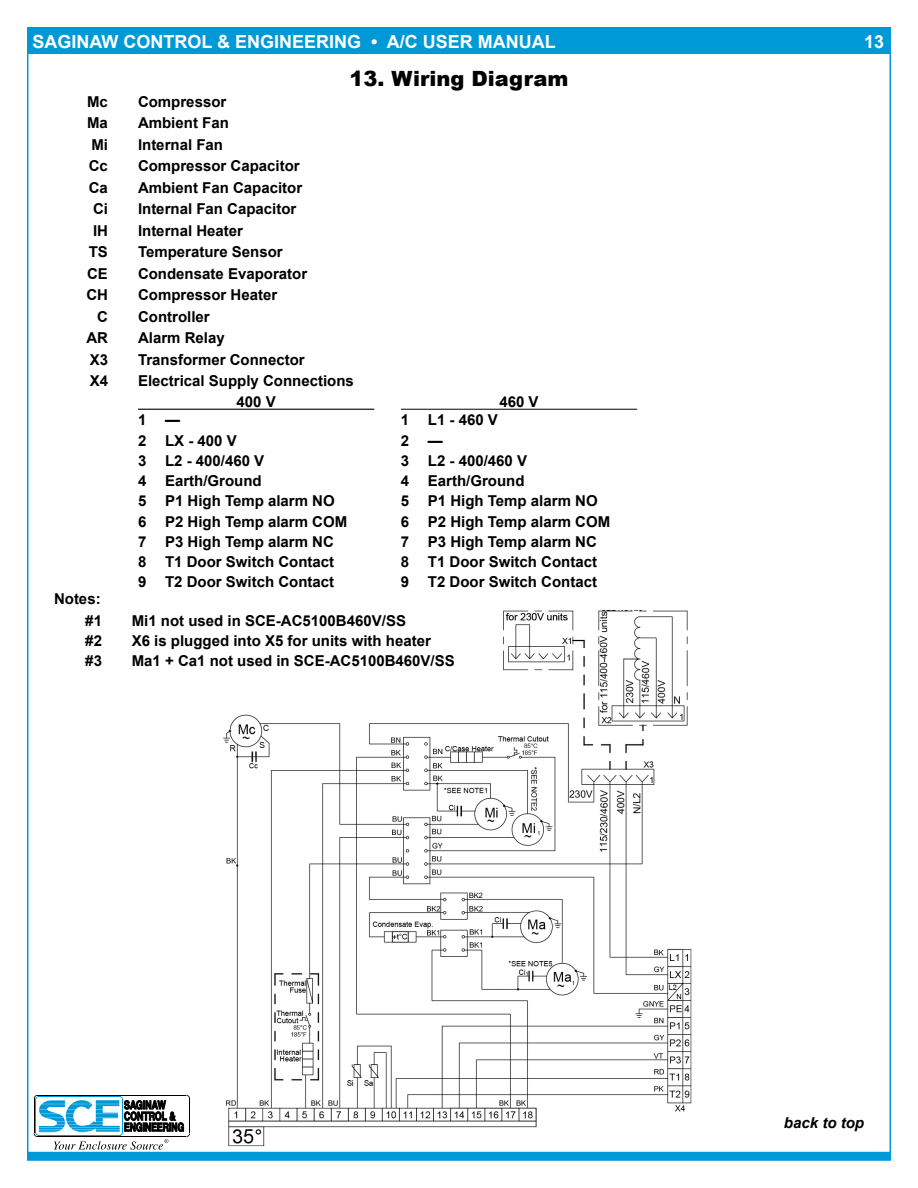
<style>
.page{position:relative;width:918px;height:1188px;background:#fff}
.page>*{position:absolute;margin:0;border:0;box-sizing:border-box;transform-origin:0 0}
.t1{font:900 21px "Arial";color:#000}
.t2{font:700 18px "Arial";color:#fff}
.t3{font:700 15px/20.4px "Arial";color:#000}
.t4{font:italic 700 15px "Arial";color:#000}
.s1{font-weight:400;font-size:12px;color:#000}
</style>
<div class="page">
<div style="left:27px;top:1152px;width:864px;height:9px;background:#0099d8"></div>
<svg style="left:34px;top:1095px;width:156px;height:55px"></svg>
<div style="left:27px;top:27px;width:864px;height:27px;background:#0099d8"></div>
<svg style="left:401px;top:409px;width:27px;height:1px"></svg>
<hr style="left:428px;top:409px;width:209px;height:1px;background:#000">
<svg style="left:138px;top:409px;width:27px;height:1px"></svg>
<hr style="left:165px;top:409px;width:209px;height:1px;background:#000">
<img style="left:223px;top:610px;width:469px;height:537px">
<p class="t2" style="left:28px;top:29px;width:529px"><span class="s1">B</span>SAGINAW CONTROL &amp; ENGINEERING • A/C USER MANUAL</p>
<p class="t2" style="left:864px;top:29px;width:22px">13</p>
<h1 class="t1" style="left:350px;top:63px;width:220px">13. Wiring Diagram</h1>
<p class="t3" style="left:87px;top:91px;width:22px">Mc</p>
<p class="t3" style="left:138px;top:91px;width:90px">Compressor</p>
<p class="t3" style="left:87px;top:113px;width:22px">Ma</p>
<p class="t3" style="left:138px;top:113px;width:92px">Ambient Fan</p>
<p class="t3" style="left:91px;top:134px;width:18px">Mi</p>
<p class="t3" style="left:138px;top:134px;width:87px">Internal Fan</p>
<p class="t3" style="left:89px;top:156px;width:21px">Cc</p>
<p class="t3" style="left:138px;top:156px;width:163px">Compressor Capacitor</p>
<p class="t3" style="left:89px;top:177px;width:21px">Ca</p>
<p class="t3" style="left:138px;top:177px;width:166px">Ambient Fan Capacitor</p>
<p class="t3" style="left:93px;top:199px;width:16px">Ci</p>
<p class="t3" style="left:138px;top:199px;width:160px">Internal Fan Capacitor</p>
<p class="t3" style="left:93px;top:220px;width:17px">IH</p>
<p class="t3" style="left:138px;top:220px;width:107px">Internal Heater</p>
<p class="t3" style="left:89px;top:242px;width:21px">TS</p>
<p class="t3" style="left:138px;top:242px;width:146px">Temperature Sensor</p>
<p class="t3" style="left:87px;top:263px;width:22px">CE</p>
<p class="t3" style="left:138px;top:263px;width:171px">Condensate Evaporator</p>
<p class="t3" style="left:86px;top:285px;width:23px">CH</p>
<p class="t3" style="left:138px;top:285px;width:141px">Compressor Heater</p>
<p class="t3" style="left:97px;top:306px;width:12px">C</p>
<p class="t3" style="left:138px;top:306px;width:73px">Controller</p>
<p class="t3" style="left:86px;top:328px;width:23px">AR</p>
<p class="t3" style="left:138px;top:328px;width:88px">Alarm Relay</p>
<p class="t3" style="left:90px;top:349px;width:20px">X3</p>
<p class="t3" style="left:138px;top:349px;width:168px">Transformer Connector</p>
<p class="t3" style="left:90px;top:371px;width:20px">X4</p>
<p class="t3" style="left:237px;top:371px;width:119px;text-indent:-98px">Electrical Supply Connections<br>400 V</p>
<p class="t3" style="left:499px;top:391px;width:41px">460 V</p>
<p class="t3" style="left:54px;top:588px;width:49px;line-height:21.6px;text-align:right">Notes: #1</p>
<p class="t3" style="left:138px;top:410px;width:43px">1 —</p>
<p class="t3" style="left:401px;top:410px;width:99px">1 L1 - 460 V</p>
<p class="t3" style="left:138px;top:430px;width:100px">2 LX - 400 V</p>
<p class="t3" style="left:401px;top:430px;width:44px">2 —</p>
<p class="t3" style="left:138px;top:451px;width:128px">3 L2 - 400/460 V</p>
<p class="t3" style="left:401px;top:451px;width:128px">3 L2 - 400/460 V</p>
<p class="t3" style="left:138px;top:471px;width:125px">4 Earth/Ground</p>
<p class="t3" style="left:401px;top:471px;width:125px">4 Earth/Ground</p>
<p class="t3" style="left:138px;top:491px;width:198px">5 P1 High Temp alarm NO</p>
<p class="t3" style="left:401px;top:491px;width:198px">5 P1 High Temp alarm NO</p>
<p class="t3" style="left:138px;top:511px;width:211px">6 P2 High Temp alarm COM</p>
<p class="t3" style="left:401px;top:511px;width:211px">6 P2 High Temp alarm COM</p>
<p class="t3" style="left:138px;top:532px;width:197px">7 P3 High Temp alarm NC</p>
<p class="t3" style="left:401px;top:532px;width:197px">7 P3 High Temp alarm NC</p>
<p class="t3" style="left:138px;top:552px;width:198px">8 T1 Door Switch Contact</p>
<p class="t3" style="left:401px;top:552px;width:198px">8 T1 Door Switch Contact</p>
<p class="t3" style="left:138px;top:572px;width:198px">9 T2 Door Switch Contact</p>
<p class="t3" style="left:401px;top:572px;width:198px">9 T2 Door Switch Contact</p>
<p class="t3" style="left:132px;top:610px;width:276px">Mi1 not used in SCE-AC5100B460V/SS</p>
<p class="t3" style="left:85px;top:631px;width:18px">#2</p>
<p class="t3" style="left:132px;top:631px;width:301px">X6 is plugged into X5 for units with heater</p>
<p class="t3" style="left:85px;top:651px;width:18px">#3</p>
<p class="t3" style="left:132px;top:651px;width:325px">Ma1 + Ca1 not used in SCE-AC5100B460V/SS</p>
<p class="t4" style="left:784px;top:1113px;width:82px">back to top</p>
</div>
